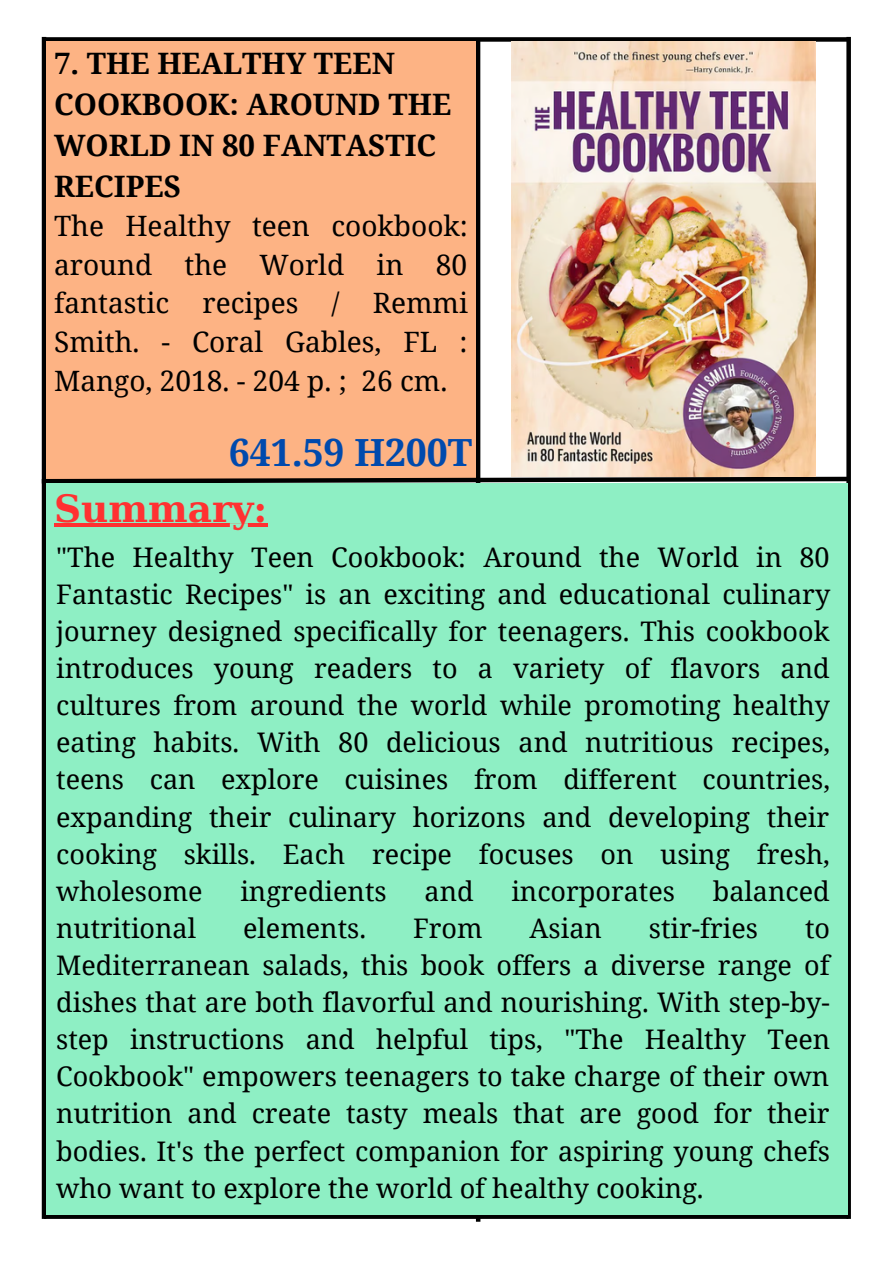
<style>
.page{position:relative;width:893px;height:1264px;background:#fff}
.page>*{position:absolute;margin:0;border:0;box-sizing:border-box;transform-origin:0 0}
.t1{font:700 37.5px "Noto Serif";color:#004aad}
.t2{font:700 37.5px "DejaVu Serif";color:#ff3131}
.t3{font:700 29.55px/41px "Noto Serif";color:#000}
.t4{font:28.05px/38.7px "Noto Serif";color:#000;text-align:justify}
.t5{font:27px/37px "Noto Serif";color:#000;text-align:justify}
</style>
<div class="page">
<div style="left:44px;top:37px;width:804px;height:5px;background:#000"></div>
<svg style="left:46px;top:1214px;width:800px;height:4px;background:#233b31"></svg>
<hr style="left:42px;top:37px;width:4px;height:1181px;background:#000">
<svg style="left:846px;top:37px;width:4px;height:1181px;background:#263830"></svg>
<hr style="left:476px;top:40px;width:4px;height:1181px;background:#000">
<div style="left:46px;top:42px;width:430px;height:437px;background:#fdb384"></div>
<svg style="left:41px;top:474px;width:810px;height:12px"></svg>
<div style="left:46px;top:483px;width:801px;height:731px;background:#8eefc4"></div>
<img style="left:511px;top:42px;width:304px;height:435px">
<hr style="left:54px;top:524px;width:213px;height:3px;background:#ff3131">
<p class="t3" style="left:54px;top:42px;width:398px">7. THE HEALTHY TEEN<br>COOKBOOK: AROUND THE<br>WORLD IN 80 FANTASTIC<br>RECIPES</p>
<p class="t4" style="left:54px;top:205px;width:415px">The Healthy teen cookbook: around the World in 80 fantastic recipes / Remmi Smith. - Coral Gables, FL :<br>Mango, 2018. - 204 p. ; 26 cm.</p>
<p class="t1" style="left:229px;top:426px;width:245px">641.59 H200T</p>
<p class="t2" style="left:54px;top:486px;width:215px">Summary:</p>
<p class="t5" style="left:56px;top:538px;width:775px">"The Healthy Teen Cookbook: Around the World in 80<br>Fantastic Recipes" is an exciting and educational culinary journey designed specifically for teenagers. This cookbook introduces young readers to a variety of flavors and cultures from around the world while promoting healthy eating habits. With 80 delicious and nutritious recipes, teens can explore cuisines from different countries, expanding their culinary horizons and developing their cooking skills. Each recipe focuses on using fresh, wholesome</p>
<p class="t5" style="left:240px;top:871px;width:148px">ingredients</p>
<p class="t5" style="left:424px;top:871px;width:51px">and</p>
<p class="t5" style="left:511px;top:871px;width:165px">incorporates</p>
<p class="t5" style="left:712px;top:871px;width:118px">balanced</p>
<p class="t5" style="left:56px;top:908px;width:141px">nutritional</p>
<p class="t5" style="left:243px;top:908px;width:124px">elements.</p>
<p class="t5" style="left:413px;top:908px;width:71px">From</p>
<p class="t5" style="left:529px;top:908px;width:74px">Asian</p>
<p class="t5" style="left:648px;top:908px;width:111px">stir-fries</p>
<p class="t5" style="left:56px;top:908px;width:775px;text-indent:748px">to Mediterranean salads, this book offers a diverse range of dishes that are both flavorful and nourishing. With step-by&shy;step instructions and helpful tips, "The Healthy Teen Cookbook" empowers teenagers to take charge of their own nutrition and create tasty meals that are good for their bodies. It's the perfect companion for aspiring young chefs who want to explore the world of healthy cooking.</p>
</div>
